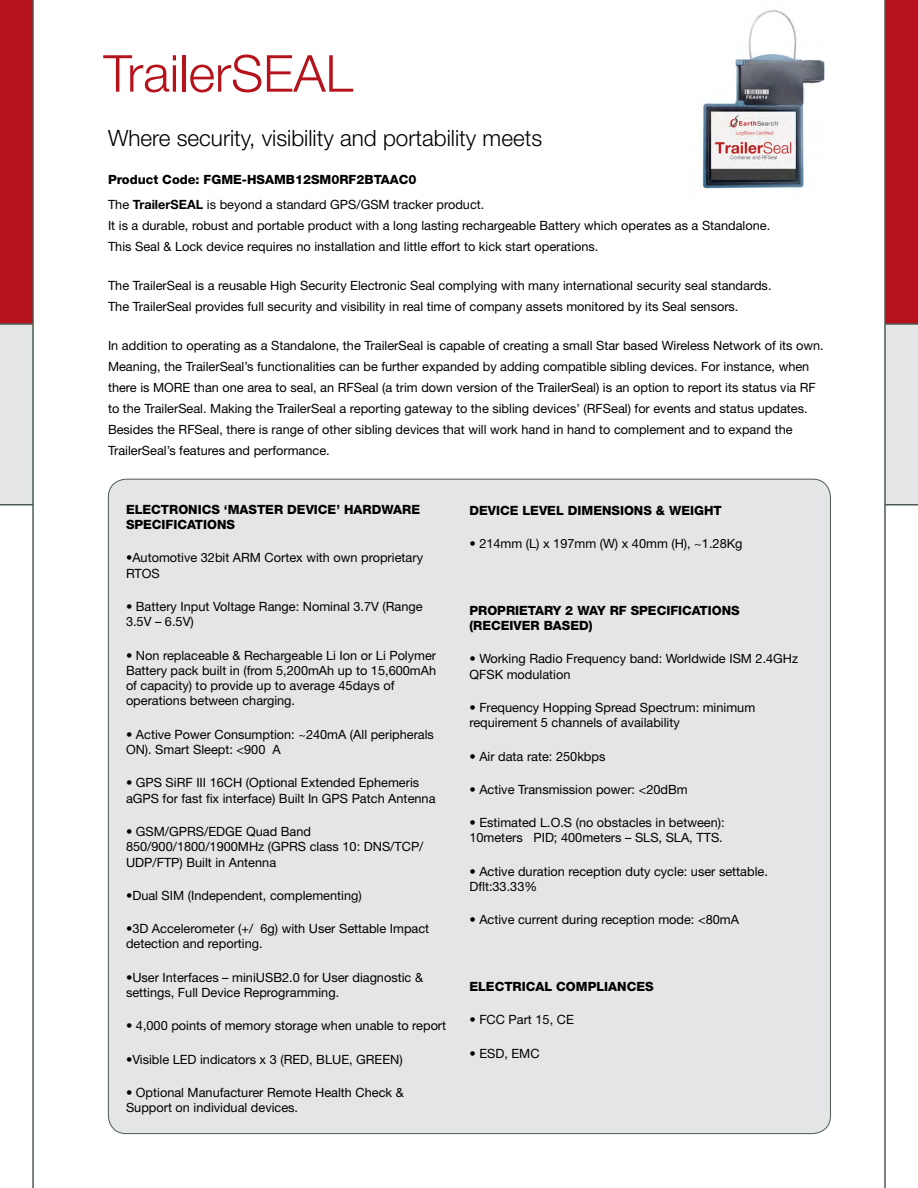
<style>
.page{position:relative;width:918px;height:1188px;background:#fff}
.page>*{position:absolute;margin:0;border:0;box-sizing:border-box;transform-origin:0 0}
.t1{font:300 51px "Helvetica Neue";color:#b5121b}
.t2{font:300 22.5px "Helvetica Neue";color:#000}
.t3{font:12.75px/15.3px "Helvetica Neue";color:#000}
.t4{font:800 12.75px/15.3px "Helvetica Neue";color:#000}
.t5{font:700 10.5px/15px "Helvetica Neue";color:#000}
.s1{font-weight:700}
</style>
<div class="page">
<div style="left:885px;top:324px;width:33px;height:180px;background:#e4e6e7"></div>
<div style="left:0;top:324px;width:33px;height:180px;background:#e4e5e6"></div>
<div style="left:0;top:0;width:33px;height:323px;background:#b5121b"></div>
<hr style="left:32px;top:0;width:2px;height:1188px;background:#4c5b52">
<div style="left:885px;top:0;width:33px;height:324px;background:#b5121b"></div>
<hr style="left:0;top:323px;width:33px;height:2px;background:#4c5b52">
<hr style="left:885px;top:323px;width:33px;height:2px;background:#4c5b52">
<hr style="left:884px;top:0;width:2px;height:1188px;background:#4c5b52">
<hr style="left:0;top:504px;width:33px;height:2px;background:#4c5b52">
<hr style="left:885px;top:504px;width:33px;height:2px;background:#4c5b52">
<img style="left:702px;top:10px;width:124px;height:180px">
<div style="left:108px;top:479px;width:722px;height:655px;background:#e4e5e6;border-radius:18px"></div>
<h1 class="t1" style="left:104px;top:42px;width:251px">TrailerSEAL</h1>
<h2 class="t2" style="left:108px;top:125px;width:436px">Where security, visibility and portability meets</h2>
<p class="t4" style="left:108px;top:172px;width:310px">Product Code: FGME-HSAMB12SM0RF2BTAAC0</p>
<p class="t3" style="left:108px;top:194px;width:664px;line-height:21px">The <span class="s1">TrailerSEAL</span> is beyond a standard GPS/GSM tracker product.<br>It is a durable, robust and portable product with a long lasting rechargeable Battery which operates as a Standalone.<br>This Seal &amp; Lock device requires no installation and little effort to kick start operations.</p>
<p class="t3" style="left:108px;top:275px;width:665px;line-height:21px">The TrailerSeal is a reusable High Security Electronic Seal complying with many international security seal standards.<br>The TrailerSeal provides full security and visibility in real‐time of company assets monitored by its Seal sensors.</p>
<p class="t3" style="left:108px;top:335px;width:717px;line-height:21px">In addition to operating as a Standalone, the TrailerSeal is capable of creating a small Star‐based Wireless Network of its own.<br>Meaning, the TrailerSeal’s functionalities can be further expanded by adding compatible sibling devices. For instance, when there is MORE than one area to seal, an RFSeal (a trim down version of the TrailerSeal) is an option to report its status via RF to the TrailerSeal. Making the TrailerSeal a reporting gateway to the sibling devices’ (RFSeal) for events and status updates.<br>Besides the RFSeal, there is range of other sibling devices that will work hand‐in‐hand to complement and to expand the TrailerSeal’s features and performance.</p>
<p class="t4" style="left:126px;top:502px;width:296px">ELECTRONICS ‘MASTER DEVICE’ HARDWARE<br>SPECIFICATIONS</p>
<p class="t3" style="left:126px;top:550px;width:299px">•Automotive 32bit ARM Cortex with own proprietary<br>RTOS</p>
<p class="t3" style="left:126px;top:599px;width:298px">• Battery Input Voltage Range: Nominal 3.7V (Range<br>3.5V – 6.5V)</p>
<p class="t3" style="left:126px;top:647px;width:312px">• Non‐replaceable &amp; Rechargeable Li‐Ion or Li‐Polymer Battery pack built‐in (from 5,200mAh up to 15,600mAh of capacity) to provide up to average 45days of operations between charging.</p>
<p class="t3" style="left:126px;top:726px;width:310px">• Active Power Consumption: ~240mA (All peripherals<br>ON). Smart Sleept: &lt;900 A</p>
<p class="t3" style="left:126px;top:775px;width:311px">• GPS SiRF III 16CH (Optional Extended Ephemeris aGPS for fast fix interface) Built‐In GPS Patch Antenna</p>
<p class="t3" style="left:126px;top:824px;width:299px">• GSM/GPRS/EDGE Quad Band<br>850/900/1800/1900MHz (GPRS class 10: DNS/TCP/<br>UDP/FTP) Built‐in Antenna</p>
<p class="t3" style="left:126px;top:888px;width:237px">•Dual‐SIM (Independent, complementing)</p>
<p class="t3" style="left:126px;top:921px;width:305px">•3D Accelerometer (+/‐ 6g) with User Settable Impact detection and reporting.</p>
<p class="t3" style="left:126px;top:969px;width:299px">•User Interfaces – miniUSB2.0 for User diagnostic &amp; settings, Full Device Reprogramming.</p>
<p class="t3" style="left:126px;top:1018px;width:322px">• 4,000 points of memory storage when unable to report</p>
<p class="t3" style="left:126px;top:1051px;width:278px">•Visible LED indicators x 3 (RED, BLUE, GREEN)</p>
<p class="t3" style="left:126px;top:1085px;width:279px">• Optional Manufacturer Remote Health Check &amp;<br>Support on individual devices.</p>
<p class="t5" style="left:227px;top:1052px;width:154px">EarthSearch Communications,</p>
<p class="t5" style="left:227px;top:1082px;width:166px">120 Interstate North Parkway, SE<br>Suite 445</p>
<p class="t4" style="left:469px;top:503px;width:254px">DEVICE LEVEL DIMENSIONS &amp; WEIGHT</p>
<p class="t3" style="left:469px;top:536px;width:275px">• 214mm (L) x 197mm (W) x 40mm (H), ~1.28Kg</p>
<p class="t4" style="left:469px;top:603px;width:272px">PROPRIETARY 2‐WAY RF SPECIFICATIONS (RECEIVER BASED)</p>
<p class="t3" style="left:469px;top:651px;width:330px">• Working Radio Frequency band: Worldwide ISM 2.4GHz<br>QFSK modulation</p>
<p class="t3" style="left:469px;top:700px;width:287px">• Frequency Hopping Spread Spectrum: minimum requirement 5‐channels of availability</p>
<p class="t3" style="left:469px;top:748px;width:138px">• Air data rate: 250kbps</p>
<p class="t3" style="left:469px;top:781px;width:220px">• Active Transmission power: &lt;20dBm</p>
<p class="t3" style="left:469px;top:815px;width:257px">• Estimated L.O.S (no obstacles in between):<br>10meters ‐ PID; 400meters – SLS, SLA, TTS.</p>
<p class="t3" style="left:469px;top:863px;width:300px">• Active duration reception duty‐cycle: user settable.<br>Dflt:33.33%</p>
<p class="t3" style="left:469px;top:912px;width:271px">• Active current during reception mode: &lt;80mA</p>
<p class="t4" style="left:469px;top:979px;width:186px">ELECTRICAL COMPLIANCES</p>
<p class="t3" style="left:469px;top:1012px;width:106px">• FCC Part 15, CE</p>
<p class="t3" style="left:469px;top:1045px;width:72px">• ESD, EMC</p>
</div>
